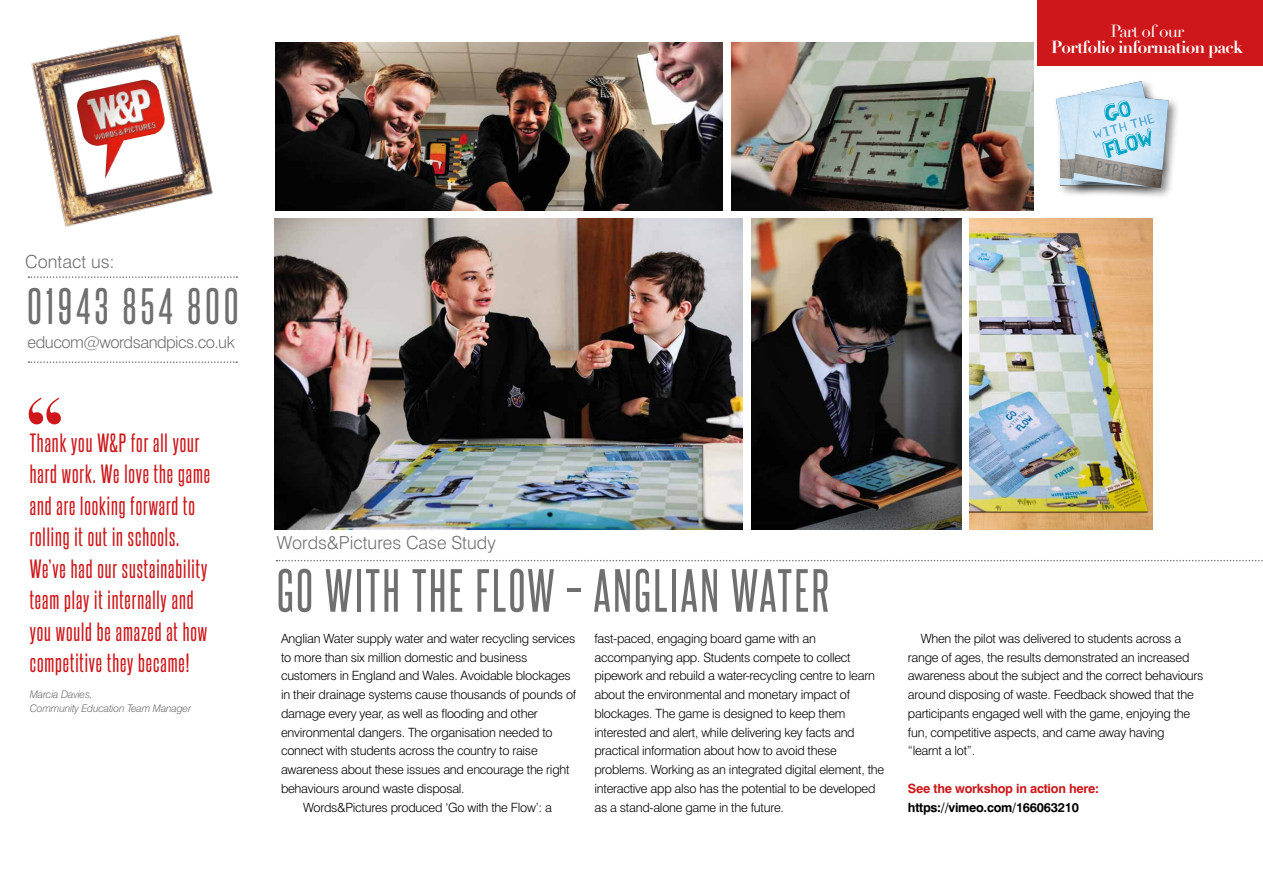
<style>
.page{position:relative;width:1263px;height:893px;background:#fff}
.page>*{position:absolute;margin:0;border:0;box-sizing:border-box;transform-origin:0 0}
.t1{font:51.75px "Steelfish Rg";letter-spacing:.05em;color:#706f6f}
.t2{font:43.5px "Steelfish Rg";letter-spacing:.1em;color:#706f6f}
.t3{font:22.5px/31.5px "Steelfish Rg";letter-spacing:.04em;color:#cd171a}
.t4{font:19.2px "Blockhead OT Unplugged";color:#777d82}
.t5{font:300 18px "Swiss 721 BT";color:#706f6f}
.t6{font:700 17.1px "Didot";letter-spacing:-.05em;color:#fff}
.t7{font:17.1px "Didot";letter-spacing:-.05em;color:#fff}
.t8{font:300 16.5px "Swiss 721 BT";letter-spacing:-.03em;color:#706f6f}
.t9{font:300 12.75px/18.8px "Swiss 721 BT";letter-spacing:-.02em;color:#000}
.t10{font:700 12.75px "Swiss 721 BT";letter-spacing:-.02em;color:#cd171a}
.t11{font:700 12.75px "Swiss 721 BT";letter-spacing:-.02em;color:#000}
.t12{font:italic 300 10.5px/13.5px "Swiss 721 BT";letter-spacing:-.02em;color:#706f6f}
</style>
<div class="page">
<svg style="left:276px;top:560px;width:987px;height:1px"></svg>
<svg style="left:29px;top:398px;width:32px;height:26px"></svg>
<svg style="left:28px;top:276px;width:209px;height:2px"></svg>
<svg style="left:28px;top:361px;width:209px;height:2px"></svg>
<img style="left:31px;top:34px;width:182px;height:193px">
<img style="left:77px;top:80px;width:88px;height:99px">
<div style="left:1037px;top:0;width:226px;height:66px;background:#cd171a"></div>
<img style="left:275px;top:219px;width:468px;height:310px">
<img style="left:751px;top:219px;width:210px;height:310px">
<img style="left:970px;top:219px;width:182px;height:310px">
<img style="left:731px;top:42px;width:303px;height:168px">
<img style="left:275px;top:42px;width:448px;height:168px">
<div style="left:1052px;top:78px;width:119px;height:119px;background:#000;opacity:.5"></div>
<div style="left:1070px;top:89px;width:111px;height:111px;background:#000;opacity:.5"></div>
<svg style="left:1056px;top:81px;width:112px;height:107px;background:#b7cdd9"></svg>
<h3 class="t5" style="left:25px;top:251px;width:91px">Contact us:</h3>
<h2 class="t2" style="left:28px;top:280px;width:212px">01943 854 800</h2>
<p class="t8" style="left:28px;top:332px;width:209px">educom@wordsandpics.co.uk</p>
<h3 class="t3" style="left:30px;top:426px;width:182px">Thank you W&amp;P for all your hard work. We love the game and are looking forward to rolling it out in schools.<br>We’ve had our sustainability team play it internally and you would be amazed at how competitive they became!</h3>
<p class="t12" style="left:30px;top:688px;width:163px">Marcia Davies,<br>Community Education Team Manager</p>
<h3 class="t7" style="left:1110px;top:20px;width:75px">Part of our</h3>
<h3 class="t6" style="left:1051px;top:36px;width:193px">Portfolio information pack</h3>
<h3 class="t4" style="left:1089px;top:155px;width:47px;rotate:-6deg">PIPES</h3>
<h3 class="t4" style="left:1097px;top:156px;width:47px;rotate:11deg">PIPES</h3>
<h3 class="t4" style="left:1081px;top:159px;width:47px;rotate:6deg">PIPES</h3>
<h3 class="t5" style="left:277px;top:531px;width:220px">Words&amp;Pictures Case Study</h3>
<h1 class="t1" style="left:277px;top:559px;width:553px">GO WITH THE FLOW – ANGLIAN WATER</h1>
<p class="t9" style="left:281px;top:629px;width:296px">Anglian Water supply water and water recycling services</p>
<p class="t9" style="left:281px;top:647px;width:248px">to more than six million domestic and business</p>
<p class="t9" style="left:281px;top:666px;width:291px">customers in England and Wales. Avoidable blockages</p>
<p class="t9" style="left:281px;top:685px;width:297px">in their drainage systems cause thousands of pounds of</p>
<p class="t9" style="left:281px;top:704px;width:258px">damage every year, as well as flooding and other</p>
<p class="t9" style="left:281px;top:722px;width:273px">environmental dangers. The organisation needed to</p>
<p class="t9" style="left:281px;top:741px;width:258px">connect with students across the country to raise</p>
<p class="t9" style="left:281px;top:760px;width:290px">awareness about these issues and encourage the right</p>
<p class="t9" style="left:281px;top:779px;width:185px">behaviours around waste disposal.</p>
<p class="t9" style="left:303px;top:797px;width:250px">Words&amp;Pictures produced ‘Go with the Flow’: a</p>
<p class="t9" style="left:594px;top:629px;width:291px">fast-paced, engaging board game with an accompanying app. Students compete to collect pipework and rebuild a water-recycling centre to learn about the environmental and monetary impact of blockages. The game is designed to keep them interested and alert, while delivering key facts and practical information about how to avoid these problems. Working as an integrated digital element, the interactive app also has the potential to be developed as a stand-alone game in the future.</p>
<p class="t9" style="left:908px;top:629px;width:297px;text-indent:13px">When the pilot was delivered to students across a range of ages, the results demonstrated an increased awareness about the subject and the correct behaviours around disposing of waste. Feedback showed that the participants engaged well with the game, enjoying the fun, competitive aspects, and came away having<br>“learnt a lot”.</p>
<p class="t10" style="left:908px;top:781px;width:193px">See the workshop in action here:</p>
<p class="t11" style="left:908px;top:799px;width:173px">https://vimeo.com/166063210</p>
</div>
